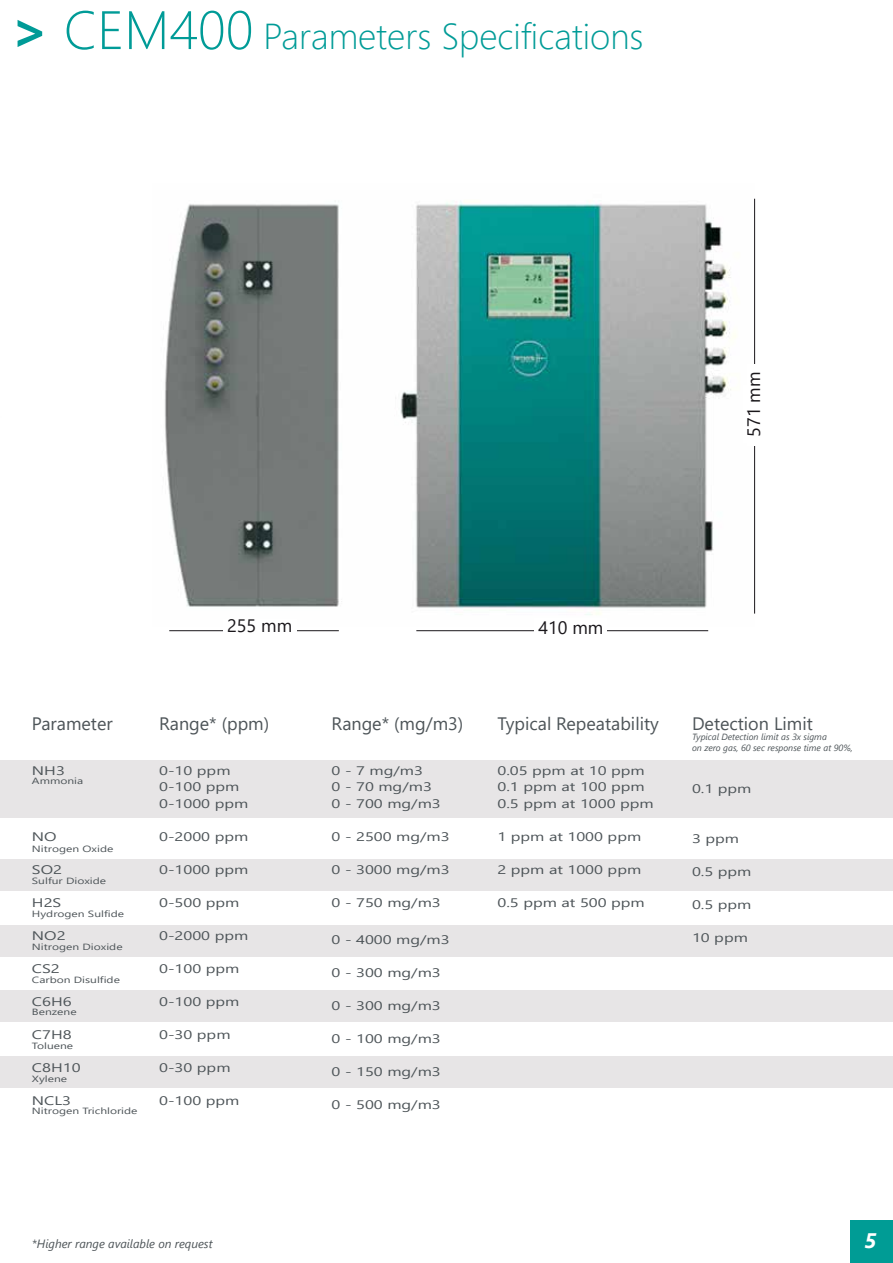
<style>
.page{position:relative;width:893px;height:1263px;background:#fff}
.page>*{position:absolute;margin:0;border:0;box-sizing:border-box;transform-origin:0 0}
.t1{font:300 36px "Segoe UI";color:#009b97}
.t2{font:italic 700 21px "Segoe UI";color:#fff}
.t3{font:18px "Segoe UI";color:#4d5458}
.t4{font:18px "Segoe UI";color:#1a171b}
.t5{font:12.3px/16.5px "Segoe UI";color:#4d5458;scale:1.33 1}
.t6{font:italic 12px "Segoe UI";color:#4d5458}
.t7{font:9px "Segoe UI";color:#4d5458;scale:1.33 1}
.t8{font:italic 9px/10.8px "Segoe UI";color:#4d5458}
.s1{font-weight:700;font-size:54px}
.s2{font-size:54px}
</style>
<div class="page">
<div style="left:0;top:760px;width:893px;height:58px;background:#e7e5e6"></div>
<div style="left:0;top:859px;width:893px;height:31px;background:#e7e5e6"></div>
<div style="left:0;top:925px;width:893px;height:31px;background:#e7e5e6"></div>
<div style="left:0;top:990px;width:893px;height:32px;background:#e7e5e6"></div>
<div style="left:0;top:1056px;width:893px;height:31px;background:#e7e5e6"></div>
<img style="left:164px;top:198px;width:591px;height:417px">
<hr style="left:754px;top:199px;width:1px;height:415px;background:#1a171b">
<div style="left:743px;top:385px;width:23px;height:58px;background:#fff"></div>
<hr style="left:416px;top:630px;width:292px;height:1px;background:#1a171b">
<hr style="left:169px;top:630px;width:170px;height:1px;background:#1a171b">
<div style="left:223px;top:619px;width:73px;height:15px;background:#fff"></div>
<div style="left:534px;top:618px;width:72px;height:20px;background:#fff"></div>
<div style="left:748px;top:364px;width:15px;height:82px;background:#fff"></div>
<div style="left:850px;top:1220px;width:43px;height:43px;background:#009c95"></div>
<h1 class="t1" style="left:11px;top:7px;width:634px"><span class="s1">&gt;</span> <span class="s2">CEM400</span> Parameters Specifications</h1>
<h3 class="t4" style="left:739px;top:437px;width:67px;rotate:-90deg">571 mm</h3>
<h3 class="t4" style="left:227px;top:611px;width:67px">255 mm</h3>
<h3 class="t4" style="left:538px;top:613px;width:67px">410 mm</h3>
<h3 class="t3" style="left:32px;top:709px;width:82px">Parameter</h3>
<p class="t5" style="left:32px;top:762px;width:26px">NH3</p>
<p class="t7" style="left:32px;top:774px;width:40px">Ammonia</p>
<p class="t5" style="left:32px;top:828px;width:20px">NO</p>
<p class="t5" style="left:32px;top:861px;width:24px">SO2</p>
<p class="t5" style="left:32px;top:894px;width:24px">H2S</p>
<p class="t5" style="left:32px;top:927px;width:27px">NO2</p>
<p class="t5" style="left:32px;top:960px;width:22px">CS2</p>
<p class="t5" style="left:32px;top:993px;width:31px">C6H6</p>
<p class="t5" style="left:32px;top:1026px;width:31px">C7H8</p>
<p class="t5" style="left:32px;top:1059px;width:38px">C8H10</p>
<p class="t5" style="left:32px;top:1092px;width:31px">NCL3</p>
<p class="t7" style="left:32px;top:841px;width:63px">Nitrogen Oxide</p>
<p class="t7" style="left:32px;top:873px;width:57px">Sulfur Dioxide</p>
<p class="t7" style="left:32px;top:907px;width:71px">Hydrogen Sulfide</p>
<p class="t7" style="left:32px;top:939px;width:70px">Nitrogen Dioxide</p>
<p class="t7" style="left:32px;top:972px;width:68px">Carbon Disulfide</p>
<p class="t7" style="left:32px;top:1004px;width:35px">Benzene</p>
<p class="t7" style="left:32px;top:1038px;width:32px">Toluene</p>
<p class="t7" style="left:32px;top:1072px;width:28px">Xylene</p>
<p class="t7" style="left:32px;top:1104px;width:81px">Nitrogen Trichloride</p>
<h3 class="t3" style="left:159px;top:709px;width:112px">Range* (ppm)</h3>
<p class="t5" style="left:159px;top:762px;width:69px">0-10 ppm<br>0-100 ppm<br>0-1000 ppm</p>
<p class="t5" style="left:159px;top:828px;width:69px">0-2000 ppm</p>
<p class="t5" style="left:159px;top:861px;width:69px">0-1000 ppm</p>
<p class="t5" style="left:159px;top:894px;width:62px">0-500 ppm</p>
<p class="t5" style="left:159px;top:927px;width:69px">0-2000 ppm</p>
<p class="t5" style="left:159px;top:960px;width:62px">0-100 ppm</p>
<p class="t5" style="left:159px;top:993px;width:62px">0-100 ppm</p>
<p class="t5" style="left:159px;top:1026px;width:55px">0-30 ppm</p>
<p class="t5" style="left:159px;top:1059px;width:55px">0-30 ppm</p>
<p class="t5" style="left:159px;top:1092px;width:62px">0-100 ppm</p>
<h3 class="t3" style="left:332px;top:709px;width:133px">Range* (mg/m3)</h3>
<p class="t5" style="left:332px;top:762px;width:84px">0 - 7 mg/m3<br>0 - 70 mg/m3<br>0 - 700 mg/m3</p>
<p class="t5" style="left:332px;top:828px;width:90px">0 - 2500 mg/m3</p>
<p class="t5" style="left:332px;top:861px;width:90px">0 - 3000 mg/m3</p>
<p class="t5" style="left:332px;top:894px;width:84px">0 - 750 mg/m3</p>
<p class="t5" style="left:332px;top:931px;width:90px">0 - 4000 mg/m3</p>
<p class="t5" style="left:332px;top:964px;width:84px">0 - 300 mg/m3</p>
<p class="t5" style="left:332px;top:997px;width:84px">0 - 300 mg/m3</p>
<p class="t5" style="left:332px;top:1030px;width:84px">0 - 100 mg/m3</p>
<p class="t5" style="left:332px;top:1063px;width:84px">0 - 150 mg/m3</p>
<p class="t5" style="left:332px;top:1096px;width:84px">0 - 500 mg/m3</p>
<h3 class="t3" style="left:497px;top:709px;width:163px">Typical Repeatability</h3>
<p class="t5" style="left:497px;top:762px;width:119px">0.05 ppm at 10 ppm<br>0.1 ppm at 100 ppm<br>0.5 ppm at 1000 ppm</p>
<p class="t5" style="left:497px;top:828px;width:110px">1 ppm at 1000 ppm</p>
<p class="t5" style="left:497px;top:861px;width:110px">2 ppm at 1000 ppm</p>
<p class="t5" style="left:497px;top:894px;width:112px">0.5 ppm at 500 ppm</p>
<h3 class="t3" style="left:692px;top:709px;width:122px">Detection Limit</h3>
<p class="t8" style="left:692px;top:731px;width:162px">Typical Detection limit as 3x sigma<br>on zero gas, 60 sec response time at 90%,</p>
<p class="t5" style="left:692px;top:780px;width:46px">0.1 ppm</p>
<p class="t5" style="left:692px;top:830px;width:37px">3 ppm</p>
<p class="t5" style="left:692px;top:863px;width:46px">0.5 ppm</p>
<p class="t5" style="left:692px;top:896px;width:46px">0.5 ppm</p>
<p class="t5" style="left:692px;top:929px;width:44px">10 ppm</p>
<p class="t6" style="left:32px;top:1234px;width:182px">*Higher range available on request</p>
<h2 class="t2" style="left:864px;top:1224px;width:14px">5</h2>
</div>
